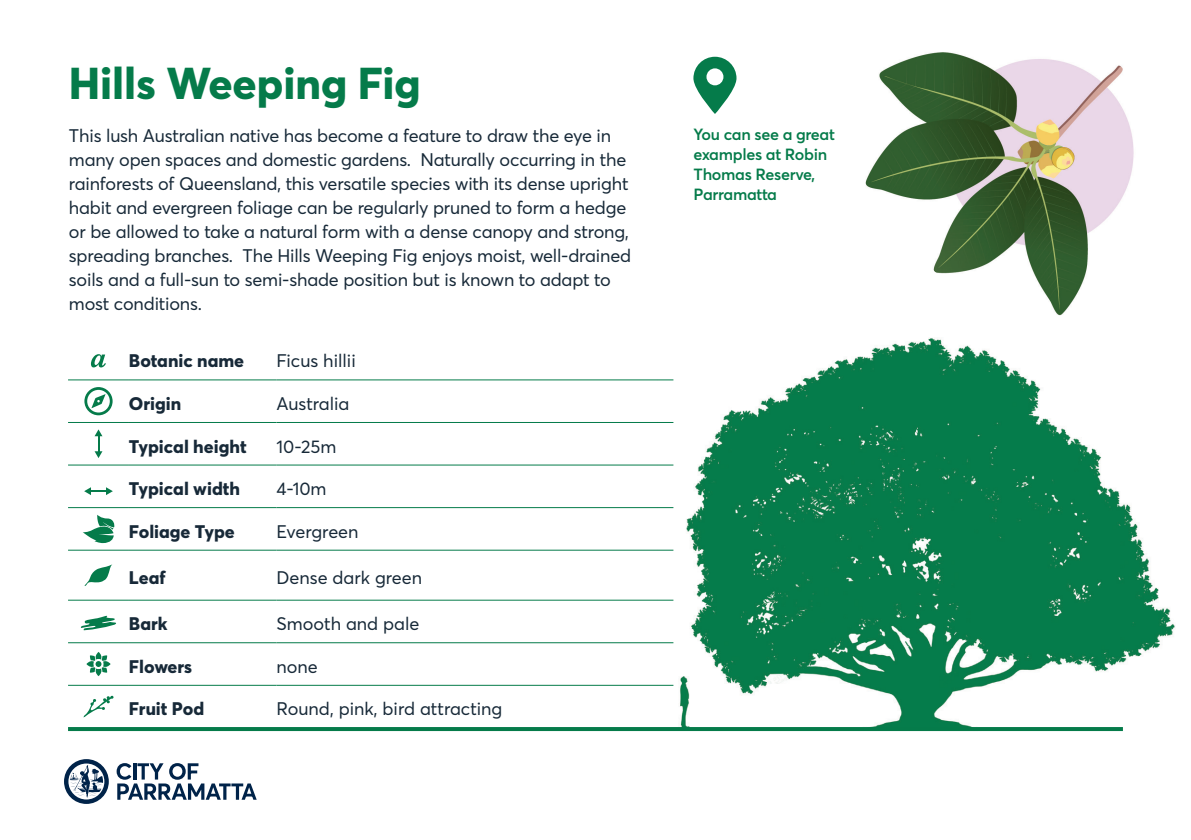
<style>
.page{position:relative;width:1191px;height:840px;background:#fff}
.page>*{position:absolute;margin:0;border:0;box-sizing:border-box;transform-origin:0 0}
.t1{font:800 44px "Parramatta";color:#057b4a}
.t2{font:18px/24px "Parramatta";letter-spacing:-.01em;color:#172938}
.t3{font:800 18px "Parramatta";color:#172938}
.t4{font:600 16px/20px "Parramatta";letter-spacing:-.02em;color:#057b4a}
</style>
<div class="page">
<svg style="left:693px;top:57px;width:43px;height:57px"></svg>
<hr style="left:68px;top:379px;width:61px;height:1px;background:#057b4a">
<hr style="left:68px;top:422px;width:61px;height:1px;background:#057b4a">
<hr style="left:68px;top:464px;width:61px;height:1px;background:#057b4a">
<hr style="left:68px;top:507px;width:61px;height:1px;background:#057b4a">
<hr style="left:68px;top:549px;width:61px;height:1px;background:#057b4a">
<hr style="left:68px;top:599px;width:61px;height:1px;background:#057b4a">
<hr style="left:68px;top:642px;width:61px;height:1px;background:#057b4a">
<hr style="left:129px;top:379px;width:147px;height:1px;background:#057b4a">
<hr style="left:276px;top:379px;width:397px;height:1px;background:#057b4a">
<hr style="left:129px;top:422px;width:147px;height:1px;background:#057b4a">
<hr style="left:276px;top:422px;width:397px;height:1px;background:#057b4a">
<hr style="left:129px;top:464px;width:147px;height:1px;background:#057b4a">
<hr style="left:276px;top:464px;width:397px;height:1px;background:#057b4a">
<hr style="left:129px;top:507px;width:147px;height:1px;background:#057b4a">
<hr style="left:276px;top:507px;width:397px;height:1px;background:#057b4a">
<hr style="left:129px;top:549px;width:147px;height:1px;background:#057b4a">
<hr style="left:276px;top:549px;width:397px;height:1px;background:#057b4a">
<hr style="left:129px;top:599px;width:147px;height:1px;background:#057b4a">
<hr style="left:276px;top:599px;width:397px;height:1px;background:#057b4a">
<hr style="left:129px;top:642px;width:147px;height:1px;background:#057b4a">
<hr style="left:276px;top:642px;width:397px;height:1px;background:#057b4a">
<hr style="left:68px;top:684px;width:61px;height:1px;background:#057b4a">
<hr style="left:129px;top:684px;width:147px;height:1px;background:#057b4a">
<hr style="left:276px;top:684px;width:397px;height:1px;background:#057b4a">
<svg style="left:91px;top:354px;width:15px;height:13px"></svg>
<svg style="left:84px;top:387px;width:29px;height:28px"></svg>
<svg style="left:95px;top:429px;width:7px;height:29px"></svg>
<svg style="left:84px;top:487px;width:29px;height:8px"></svg>
<svg style="left:83px;top:515px;width:32px;height:28px"></svg>
<svg style="left:84px;top:564px;width:28px;height:22px"></svg>
<svg style="left:81px;top:615px;width:35px;height:15px"></svg>
<svg style="left:86px;top:652px;width:25px;height:23px"></svg>
<svg style="left:83px;top:695px;width:31px;height:22px"></svg>
<img style="left:865px;top:52px;width:269px;height:235px">
<img style="left:657px;top:287px;width:518px;height:439px">
<svg style="left:117px;top:763px;width:140px;height:36px"></svg>
<svg style="left:64px;top:759px;width:45px;height:44px"></svg>
<svg style="left:68px;top:726px;width:1055px;height:4px;fill:#057b4a"></svg>
<h1 class="t1" style="left:69px;top:52px;width:353px">Hills Weeping Fig</h1>
<p class="t2" style="left:69px;top:123px;width:563px">This lush Australian native has become a feature to draw the eye in many open spaces and domestic gardens. Naturally occurring in the rainforests of Queensland, this versatile species with its dense upright habit and evergreen foliage can be regularly pruned to form a hedge or be allowed to take a natural form with a dense canopy and strong, spreading branches. The Hills Weeping Fig enjoys moist, well-drained soils and a full-sun to semi-shade position but is known to adapt to most conditions.</p>
<p class="t3" style="left:129px;top:348px;width:117px">Botanic name</p>
<p class="t2" style="left:276px;top:348px;width:81px">Ficus hillii</p>
<p class="t3" style="left:129px;top:390px;width:54px">Origin</p>
<p class="t2" style="left:276px;top:390px;width:75px">Australia</p>
<p class="t3" style="left:129px;top:433px;width:119px">Typical height</p>
<p class="t2" style="left:276px;top:433px;width:61px">10-25m</p>
<p class="t3" style="left:129px;top:475px;width:113px">Typical width</p>
<p class="t2" style="left:276px;top:476px;width:52px">4-10m</p>
<p class="t3" style="left:129px;top:518px;width:107px">Foliage Type</p>
<p class="t2" style="left:276px;top:518px;width:84px">Evergreen</p>
<p class="t3" style="left:129px;top:564px;width:38px">Leaf</p>
<p class="t2" style="left:276px;top:564px;width:147px">Dense dark green</p>
<p class="t3" style="left:129px;top:610px;width:40px">Bark</p>
<p class="t2" style="left:276px;top:611px;width:145px">Smooth and pale</p>
<p class="t3" style="left:129px;top:653px;width:65px">Flowers</p>
<p class="t2" style="left:276px;top:653px;width:43px">none</p>
<p class="t3" style="left:129px;top:695px;width:77px">Fruit Pod</p>
<p class="t2" style="left:276px;top:696px;width:227px">Round, pink, bird attracting</p>
<p class="t4" style="left:693px;top:124px;width:143px">You can see a great examples at Robin<br>Thomas Reserve,<br>Parramatta</p>
</div>
